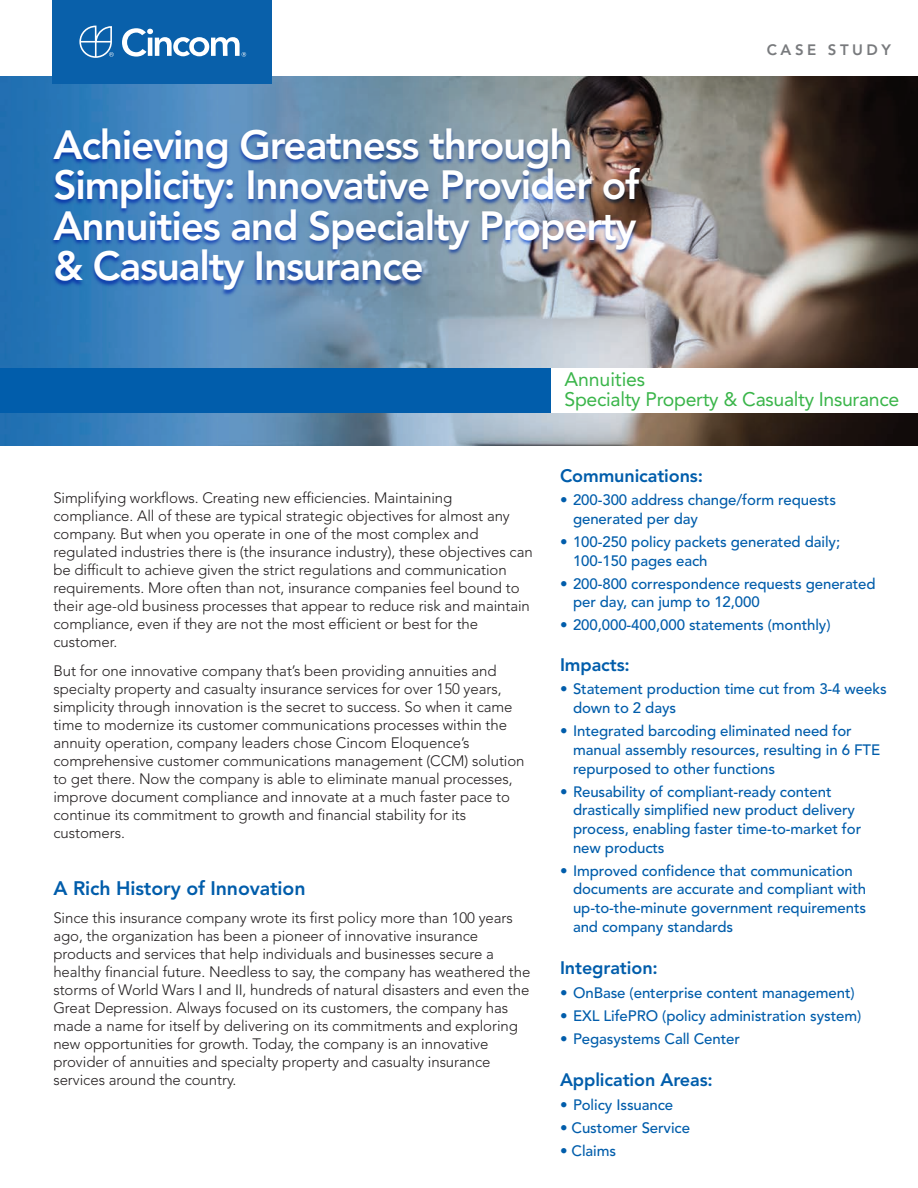
<style>
.page{position:relative;width:918px;height:1188px;background:#fff}
.page>*{position:absolute;margin:0;border:0;box-sizing:border-box;transform-origin:0 0}
.t1{font:800 40.5px/40.5px "Avenir LT";letter-spacing:-.03em;color:#fff}
.t2{font:19.5px/19.5px "Avenir LT";letter-spacing:-.015em;color:#3ab54a}
.t3{font:800 19.5px "Avenir LT";letter-spacing:-.005em;color:#015dab}
.t4{font:800 18px "Avenir LT";letter-spacing:-.005em;color:#015dab}
.t5{font:300 15px/18px "Avenir LT";letter-spacing:-.005em;color:#231f20}
.t6{font:500 15px/18.8px "Avenir LT";letter-spacing:-.005em;color:#015dab}
.t7{font:800 15px "Avenir";letter-spacing:.235em;color:#787a7d}
</style>
<div class="page">
<img style="left:0;top:77px;width:918px;height:369px">
<div style="left:0;top:369px;width:551px;height:44px;background:#015dab"></div>
<div style="left:551px;top:369px;width:367px;height:44px;background:#fff"></div>
<div style="left:52px;top:0;width:219px;height:84px;background:#0960aa"></div>
<svg style="left:122px;top:28px;width:124px;height:29px"></svg>
<svg style="left:79px;top:25px;width:35px;height:33px"></svg>
<img style="left:33px;top:120px;width:653px;height:234px">
<h1 class="t1" style="left:53px;top:128px;width:588px">Achieving Greatness through<br>Simplicity: Innovative Provider of<br>Annuities and Specialty Property &amp; Casualty Insurance</h1>
<p class="t7" style="left:767px;top:38px;width:126px">CASE STUDY</p>
<p class="t5" style="left:53px;top:490px;width:481px">Simplifying workflows. Creating new efficiencies. Maintaining compliance. All of these are typical strategic objectives for almost any company. But when you operate in one of the most complex and regulated industries there is (the insurance industry), these objectives can be difficult to achieve given the strict regulations and communication requirements. More often than not, insurance companies feel bound to their age-old business processes that appear to reduce risk and maintain compliance, even if they are not the most efficient or best for the customer.</p>
<p class="t5" style="left:53px;top:663px;width:473px">But for one innovative company that’s been providing annuities and specialty property and casualty insurance services for over 150 years, simplicity through innovation is the secret to success. So when it came time to modernize its customer communications processes within the annuity operation, company leaders chose Cincom Eloquence’s comprehensive customer communications management (CCM) solution to get there. Now the company is able to eliminate manual processes, improve document compliance and innovate at a much faster pace to continue its commitment to growth and financial stability for its customers.</p>
<h2 class="t3" style="left:53px;top:880px;width:254px">A Rich History of Innovation</h2>
<p class="t5" style="left:53px;top:910px;width:478px">Since this insurance company wrote its first policy more than 100 years ago, the organization has been a pioneer of innovative insurance products and services that help individuals and businesses secure a healthy financial future. Needless to say, the company has weathered the storms of World Wars I and II, hundreds of natural disasters and even the Great Depression. Always focused on its customers, the company has made a name for itself by delivering on its commitments and exploring new opportunities for growth. Today, the company is an innovative provider of annuities and specialty property and casualty insurance services around the country.</p>
<h2 class="t2" style="left:565px;top:371px;width:336px">Annuities<br>Specialty Property &amp; Casualty Insurance</h2>
<p class="t4" style="left:560px;top:468px;width:145px">Communications:</p>
<p class="t6" style="left:573px;top:492px;width:265px;text-indent:-13px">• 200-300 address change/form requests generated per day</p>
<p class="t6" style="left:573px;top:534px;width:269px;text-indent:-13px">• 100-250 policy packets generated daily;<br>100-150 pages each</p>
<p class="t6" style="left:573px;top:575px;width:304px;text-indent:-13px">• 200-800 correspondence requests generated per day, can jump to 12,000</p>
<p class="t6" style="left:560px;top:617px;width:272px">• 200,000-400,000 statements (monthly)</p>
<p class="t4" style="left:560px;top:658px;width:71px">Impacts:</p>
<p class="t6" style="left:573px;top:681px;width:315px;text-indent:-13px">• Statement production time cut from 3-4 weeks down to 2 days</p>
<p class="t6" style="left:573px;top:723px;width:309px;text-indent:-13px">• Integrated barcoding eliminated need for manual assembly resources, resulting in 6 FTE repurposed to other functions</p>
<p class="t6" style="left:573px;top:783px;width:290px;text-indent:-13px">• Reusability of compliant-ready content drastically simplified new product delivery process, enabling faster time-to-market for new products</p>
<p class="t6" style="left:573px;top:862px;width:295px;text-indent:-13px">• Improved confidence that communication documents are accurate and compliant with up-to-the-minute government requirements and company standards</p>
<p class="t4" style="left:560px;top:961px;width:99px">Integration:</p>
<p class="t6" style="left:560px;top:985px;width:296px">• OnBase (enterprise content management)</p>
<p class="t6" style="left:560px;top:1008px;width:303px">• EXL LifePRO (policy administration system)</p>
<p class="t6" style="left:560px;top:1031px;width:182px">• Pegasystems Call Center</p>
<p class="t4" style="left:560px;top:1073px;width:154px">Application Areas:</p>
<p class="t6" style="left:560px;top:1097px;width:115px">• Policy Issuance</p>
<p class="t6" style="left:560px;top:1120px;width:132px">• Customer Service</p>
<p class="t6" style="left:560px;top:1143px;width:58px">• Claims</p>
</div>
